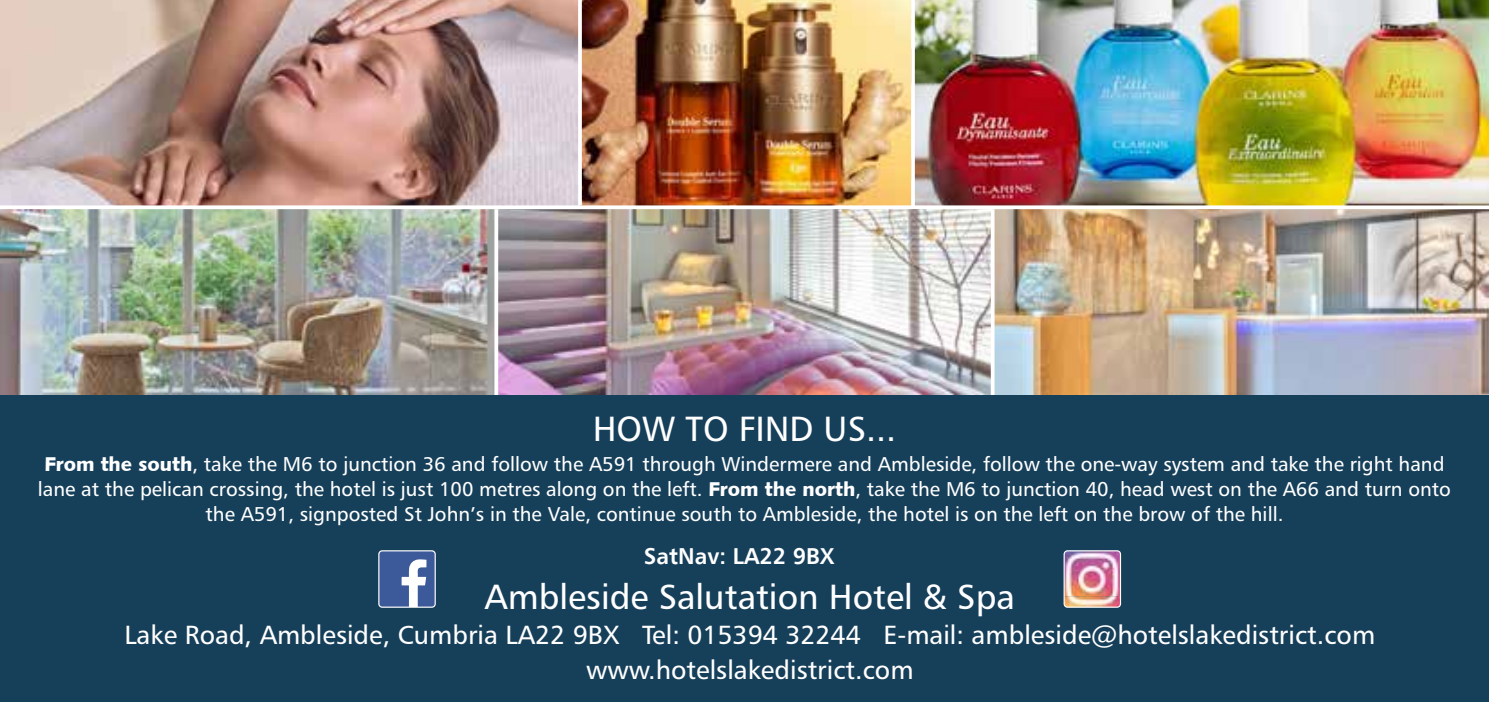
<style>
.page{position:relative;width:1489px;height:702px;background:#fff}
.page>*{position:absolute;margin:0;border:0;box-sizing:border-box;transform-origin:0 0}
.t1{font:35px "Humanist 777 BT Roman B";color:#fff}
.t2{font:26.25px/35px "Humanist 777 BT Roman B";color:#fff;text-align:center}
.t3{font:22.5px "Humanist 777 BT Bold B";color:#fff}
.t4{font:20px/25px "Humanist 777 BT Roman B";color:#fff;text-align:center}
.s1{font-family:"Humanist 531 BT Black A"}
</style>
<div class="page">
<div style="left:0;top:0;width:1488px;height:702px;background:#163f5a"></div>
<svg style="left:379px;top:552px;width:56px;height:55px;background:#637bae"></svg>
<div style="left:378px;top:550px;width:58px;height:57px;border:1px solid #fff;border-radius:3px"></div>
<img style="left:1064px;top:551px;width:56px;height:56px">
<div style="left:1063px;top:550px;width:57px;height:57px;border:1px solid #fff;border-radius:3px"></div>
<img style="left:0;top:0;width:578px;height:205px">
<img style="left:582px;top:0;width:329px;height:205px">
<img style="left:914px;top:0;width:574px;height:205px">
<img style="left:0;top:209px;width:494px;height:186px">
<img style="left:498px;top:209px;width:492px;height:186px">
<img style="left:994px;top:209px;width:494px;height:186px">
<svg style="left:0;top:205px;width:1488px;height:4px;background:#f4f0ed"></svg>
<svg style="left:990px;top:209px;width:4px;height:186px"></svg>
<svg style="left:494px;top:209px;width:4px;height:186px"></svg>
<svg style="left:578px;top:0;width:4px;height:205px"></svg>
<hr style="left:911px;top:0;width:3px;height:207px;background:#fff">
<h1 class="t1" style="left:592px;top:407px;width:305px">HOW TO FIND US...</h1>
<p class="t4" style="left:38px;top:451px;width:1414px"><span class="s1">From the south</span>, take the M6 to junction 36 and follow the A591 through Windermere and Ambleside, follow the one-way system and take the right hand lane at the pelican crossing, the hotel is just 100 metres along on the left. <span class="s1">From the north</span>, take the M6 to junction 40, head west on the A66 and turn onto the A591, signposted St John’s in the Vale, continue south to Ambleside, the hotel is on the left on the brow of the hill.</p>
<p class="t3" style="left:644px;top:541px;width:192px">SatNav: LA22 9BX</p>
<h1 class="t1" style="left:484px;top:574px;width:532px">Ambleside Salutation Hotel &amp; Spa</h1>
<h2 class="t2" style="left:124px;top:616px;width:1252px">Lake Road, Ambleside, Cumbria LA22 9BX Tel: 015394 32244 E-mail: ambleside@hotelslakedistrict.com www.hotelslakedistrict.com</h2>
</div>
